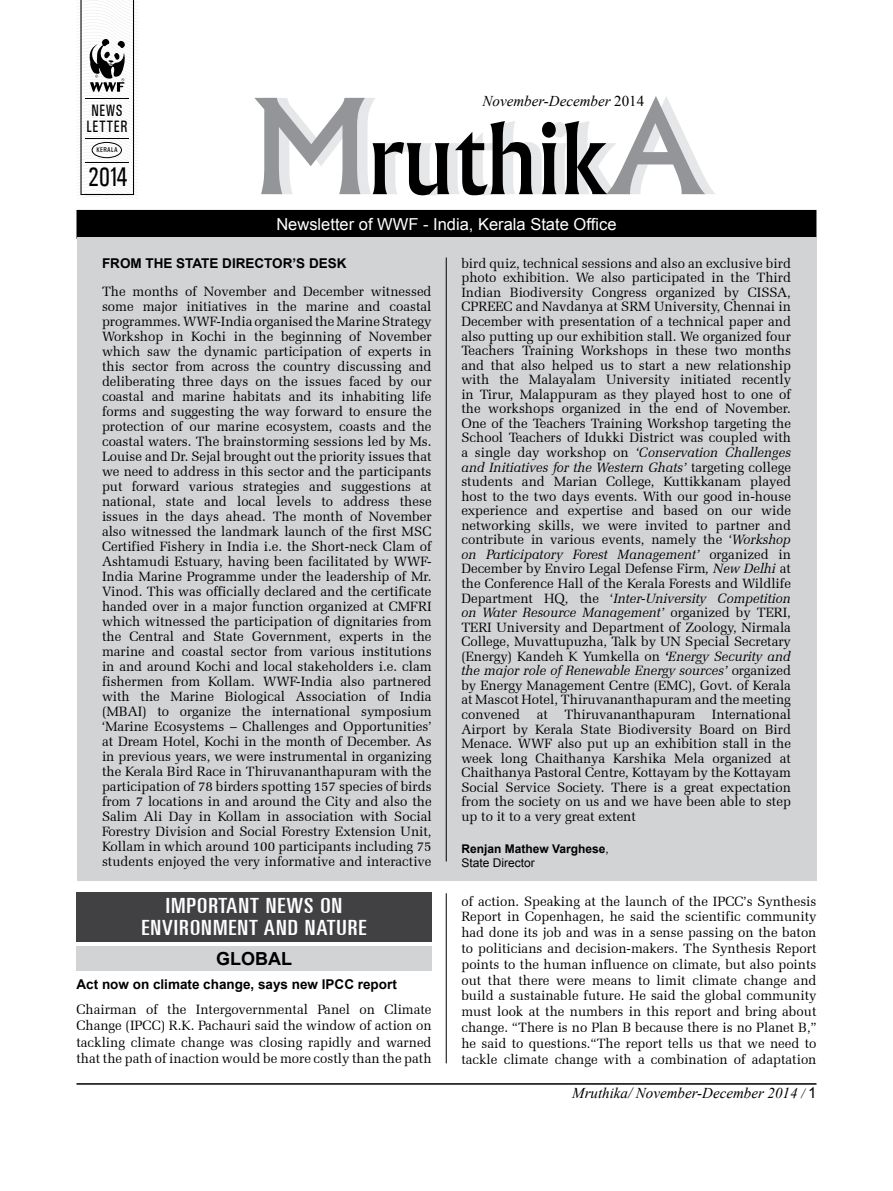
<style>
.page{position:relative;width:893px;height:1191px;background:#fff}
.page>*{position:absolute;margin:0;border:0;box-sizing:border-box;transform-origin:0 0}
.t1{font:500 condensed 27px "Univers";color:#010101;scale:.86 1}
.t2{font:ultra-condensed 21px/22.2px "Univers LT";letter-spacing:.04em;color:#fff;text-align:center;scale:1.2 1}
.t3{font:700 18px "Arial";color:#000}
.t4{font:16.5px "Arial";color:#fff}
.t5{font:500 condensed 16.5px/16.5px "Univers";letter-spacing:.04em;color:#010101;text-align:center;scale:.84 1}
.t6{font:italic 15px "Times New Roman";color:#000}
.t7{font:13.5px/15px "Zapf Elliptical 711 BT";color:#000;text-align:justify}
.t8{font:700 13.5px "Arial";color:#000}
.t9{font:700 12px/14.4px "Arial";color:#000}
.t10{font:500 condensed 6.9px "Univers";letter-spacing:.05em;color:#010101}
.s1{font-style:normal}
.s2{font-style:italic}
.s3{font-weight:700;font-style:italic}
.s4{font-family:"Zapf Elliptical 711 BT";font-weight:400}
.s5{font-weight:400}
.s6{font-size:13.5px}
.s7{font-family:"Arial";font-style:normal}
</style>
<div class="page">
<hr style="left:76px;top:1083px;width:740px;height:1px;background:#000">
<svg style="left:254px;top:96px;width:451px;height:98px"></svg>
<svg style="left:373px;top:121px;width:234px;height:74px"></svg>
<div style="left:77px;top:211px;width:739px;height:27px;background:#000"></div>
<div style="left:76px;top:210px;width:740px;height:29px;border:2px solid #000"></div>
<svg style="left:77px;top:0;width:61px;height:199px"></svg>
<div style="left:92px;top:142px;width:30px;height:16px;border:1px solid #010101;border-radius:50%"></div>
<div style="left:76px;top:237px;width:740px;height:643px;background:#d1d3d4"></div>
<hr style="left:446px;top:257px;width:1px;height:604px;background:#000">
<hr style="left:446px;top:893px;width:1px;height:170px;background:#000">
<div style="left:77px;top:946px;width:355px;height:25px;background:#d1d3d4"></div>
<div style="left:77px;top:892px;width:355px;height:49px;background:#414042"></div>
<p class="t5" style="left:86px;top:102px;width:50px">NEWS<br>LETTER</p>
<p class="t10" style="left:96px;top:146px;width:23px">KERALA</p>
<h1 class="t1" style="left:88px;top:161px;width:47px">2014</h1>
<p class="t6" style="left:483px;top:90px;width:163px">November-December <span class="s1">2014</span></p>
<p class="t4" style="left:276px;top:213px;width:342px">Newsletter of WWF - India, Kerala State Office</p>
<p class="t8" style="left:102px;top:254px;width:246px">FROM THE STATE DIRECTOR’S DESK</p>
<p class="t7" style="left:102px;top:283px;width:331px">The months of November and December witnessed some major initiatives in the marine and coastal programmes. WWF-India organised the Marine Strategy Workshop in Kochi in the beginning of November which saw the dynamic participation of experts in this sector from across the country discussing and deliberating three days on the issues faced by our coastal and marine habitats and its inhabiting life forms and suggesting the way forward to ensure the protection of our marine ecosystem, coasts and the coastal waters. The brainstorming sessions led by Ms.<br>Louise and Dr. Sejal brought out the priority issues that we need to address in this sector and the participants put forward various strategies and suggestions at national, state and local levels to address these issues in the days ahead. The month of November also witnessed the landmark launch of the first MSC Certified Fishery in India i.e. the Short-neck Clam of Ashtamudi Estuary, having been facilitated by WWF-India Marine Programme under the leadership of Mr.<br>Vinod. This was officially declared and the certificate handed over in a major function organized at CMFRI which witnessed the participation of dignitaries from the Central and State Government, experts in the marine and coastal sector from various institutions in and around Kochi and local stakeholders i.e. clam fishermen from Kollam. WWF-India also partnered with the Marine Biological Association of India (MBAI) to organize the international symposium ‘Marine Ecosystems – Challenges and Opportunities’ at Dream Hotel, Kochi in the month of December. As in previous years, we were instrumental in organizing the Kerala Bird Race in Thiruvananthapuram with the participation of 78 birders spotting 157 species of birds from 7 locations in and around the City and also the Salim Ali Day in Kollam in association with Social Forestry Division and Social Forestry Extension Unit, Kollam in which around 100 participants including 75 students enjoyed the very informative and interactive</p>
<h2 class="t2" style="left:142px;top:894px;width:189px">IMPORTANT NEWS ON<br>ENVIRONMENT AND NATURE</h2>
<h3 class="t3" style="left:216px;top:947px;width:77px">GLOBAL</h3>
<p class="t8" style="left:76px;top:975px;width:322px">Act now on climate change, says new IPCC report</p>
<p class="t7" style="left:76px;top:1000px;width:357px;line-height:16.5px">Chairman of the Intergovernmental Panel on Climate Change (IPCC) R.K. Pachauri said the window of action on tackling climate change was closing rapidly and warned that the path of inaction would be more costly than the path</p>
<p class="t7" style="left:461px;top:256px;width:331px;line-height:14.5px">bird quiz, technical sessions and also an exclusive bird photo exhibition. We also participated in the Third Indian Biodiversity Congress organized by CISSA, CPREEC and Navdanya at SRM University, Chennai in December with presentation of a technical paper and also putting up our exhibition stall. We organized four Teachers Training Workshops in these two months and that also helped us to start a new relationship with the Malayalam University initiated recently in Tirur, Malappuram as they played host to one of the workshops organized in the end of November.<br>One of the Teachers Training Workshop targeting the School Teachers of Idukki District was coupled with a single day workshop on <span class="s2">‘Conservation Challenges and Initiatives for the Western Ghats’</span> targeting college students and Marian College, Kuttikkanam played host to the two days events. With our good in-house experience and expertise and based on our wide networking skills, we were invited to partner and contribute in various events, namely the ‘<span class="s2">Workshop on Participatory Forest Management’</span> organized in December by Enviro Legal Defense Firm<span class="s2">, New Delhi</span> at the Conference Hall of the Kerala Forests and Wildlife Department HQ, the ‘<span class="s2">Inter-University Competition on Water Resource Management’</span> organized by TERI, TERI University and Department of Zoology, Nirmala College, Muvattupuzha, Talk by UN Special Secretary (Energy) Kandeh K Yumkella on <span class="s3">‘</span><span class="s2">Energy Security and the major role of Renewable Energy sources’</span> organized by Energy Management Centre (EMC), Govt. of Kerala at Mascot Hotel, Thiruvananthapuram and the meeting convened at Thiruvananthapuram International Airport by Kerala State Biodiversity Board on Bird Menace. WWF also put up an exhibition stall in the week long Chaithanya Karshika Mela organized at Chaithanya Pastoral Centre, Kottayam by the Kottayam Social Service Society. There is a great expectation from the society on us and we have been able to step up to it to a very great extent</p>
<p class="t9" style="left:461px;top:841px;width:149px">Renjan Mathew Varghese<span class="s4">,<br></span><span class="s5">State Director</span></p>
<p class="t7" style="left:461px;top:893px;width:357px;line-height:15.9px">of action. Speaking at the launch of the IPCC’s Synthesis Report in Copenhagen, he said the scientific community had done its job and was in a sense passing on the baton to politicians and decision-makers. The Synthesis Report points to the human influence on climate, but also points out that there were means to limit climate change and build a sustainable future. He said the global community must look at the numbers in this report and bring about change. “There is no Plan B because there is no Planet B,” he said to questions.“The report tells us that we need to tackle climate change with a combination of adaptation</p>
<p class="t6" style="left:572px;top:1083px;width:246px">Mruthika/ November-December 2014 <span class="s6">/</span> <span class="s7">1</span></p>
</div>
